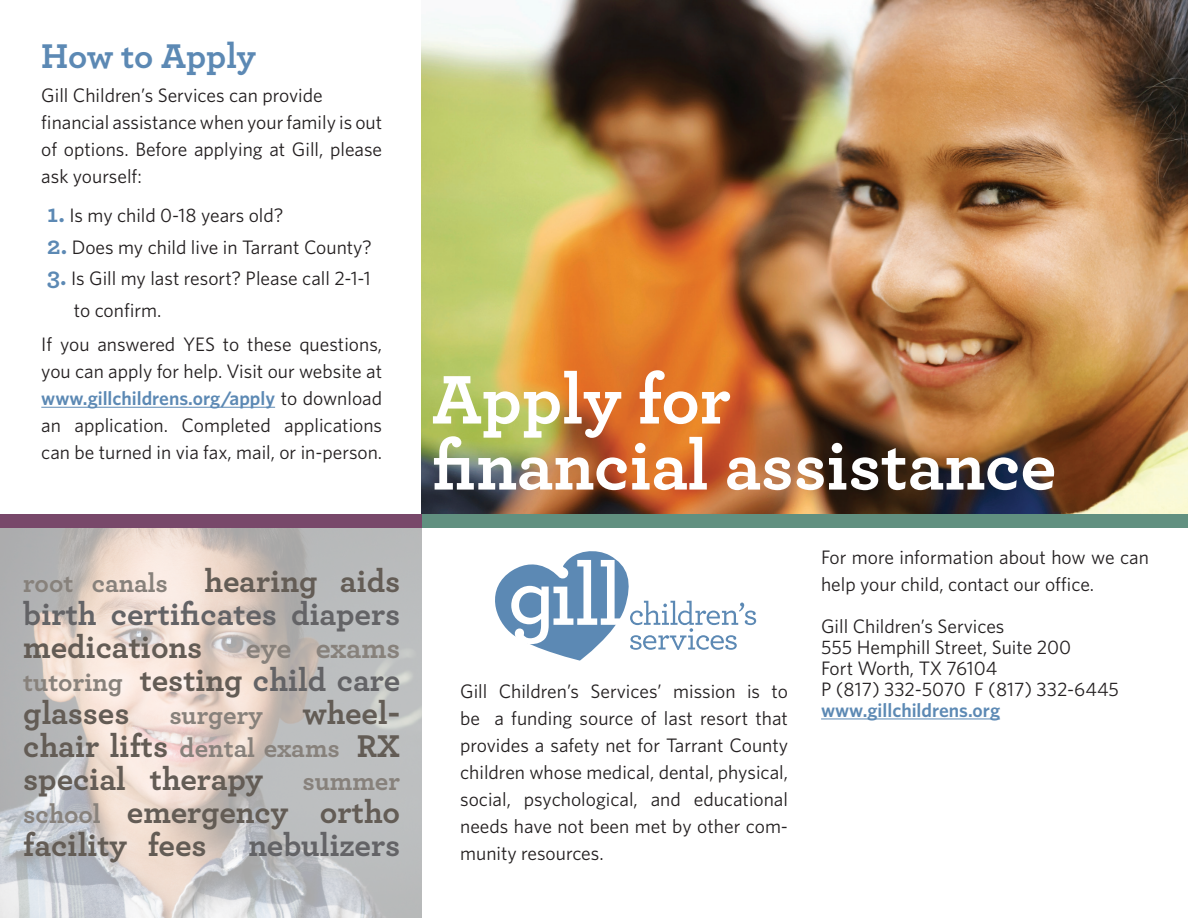
<style>
.page{position:relative;width:1188px;height:918px;background:#fff}
.page>*{position:absolute;margin:0;border:0;box-sizing:border-box;transform-origin:0 0}
.t1{font:700 72px/66px "Archer";letter-spacing:-.005em;color:#fff}
.t2{font:700 36px "Archer";letter-spacing:-.005em;color:#5c89b4}
.t3{font:700 33px/33px "Archer";color:#635c55;text-align:justify}
.t4{font:700 33px/33px "Archer";color:#636366}
.t5{font:700 30px "Archer";letter-spacing:-.005em;color:#87817b}
.t6{font:19.5px/27px "Whitney";color:#231f20}
.t7{font:600 19.5px "Whitney";color:#5c89b4}
.s1{font-family:"Archer";font-weight:700;font-size:25.5px;color:#5c89b4}
.s2{font-weight:600;color:#5c89b4}
.s3{font-size:27px;color:#87817b}
.s4{color:#635c55}
.s5{color:#636366}
</style>
<div class="page">
<img style="left:1px;top:527px;width:420px;height:391px">
<img style="left:421px;top:0;width:767px;height:514px">
<div style="left:421px;top:514px;width:767px;height:13px;background:#619080"></div>
<div style="left:0;top:514px;width:421px;height:13px;background:#78486a"></div>
<hr style="left:41px;top:407px;width:234px;height:1px;background:#5c89b4">
<svg style="left:495px;top:551px;width:261px;height:110px"></svg>
<hr style="left:821px;top:718px;width:179px;height:1px;background:#5c89b4">
<h2 class="t2" style="left:41px;top:27px;width:216px">How to Apply</h2>
<p class="t6" style="left:41px;top:82px;width:342px">Gill Children’s Services can provide financial assistance when your family is out of options. Before applying at Gill, please ask yourself:</p>
<p class="t6" style="left:47px;top:202px;width:238px"><span class="s1">1.</span> Is my child 0-18 years old?</p>
<p class="t6" style="left:47px;top:233px;width:326px"><span class="s1">2.</span> Does my child live in Tarrant County?</p>
<p class="t6" style="left:74px;top:262px;width:299px;line-height:31.5px;text-indent:-26px"><span class="s1">3.</span> Is Gill my last resort? Please call 2-1-1 to confirm.</p>
<p class="t6" style="left:41px;top:331px;width:342px;text-align:justify">If you answered YES to these questions, you can apply for help. Visit our website at <span class="s2">www.gillchildrens.org/apply</span> to download an application. Completed applications can be turned in via fax, mail, or in-person.</p>
<h3 class="t4" style="left:23px;top:562px;width:378px"><span class="s3">root canals</span> <span class="s4">hearing aids </span>birth certificates diapers</h3>
<h3 class="t3" style="left:23px;top:628px;width:181px">medications</h3>
<h3 class="t5" style="left:246px;top:624px;width:156px">eye exams</h3>
<h3 class="t3" style="left:23px;top:661px;width:378px"><span class="s3">tutoring</span> testing <span class="s5">child care </span>glasses <span class="s3">surgery</span> wheel&shy;chair lifts <span class="s3">dental exams</span> RX special therapy <span class="s3">summer school</span> emergency ortho facility fees</h3>
<h3 class="t4" style="left:248px;top:826px;width:153px">nebulizers</h3>
<h1 class="t1" style="left:432px;top:362px;width:626px">Apply for<br>financial assistance</h1>
<p class="t6" style="left:460px;top:677px;width:329px;text-align:justify">Gill Children’s Services’ mission is to be a funding source of last resort that provides a safety net for Tarrant County children whose medical, dental, physical, social, psychological, and educational needs have not been met by other com&shy;munity resources.</p>
<p class="t6" style="left:821px;top:543px;width:329px">For more information about how we can help your child, contact our office.</p>
<p class="t6" style="left:821px;top:615px;width:299px;line-height:21px">Gill Children’s Services<br>555 Hemphill Street, Suite 200<br>Fort Worth, TX 76104<br>P (817) 332-5070 F (817) 332-6445</p>
<p class="t7" style="left:821px;top:697px;width:181px">www.gillchildrens.org</p>
</div>
